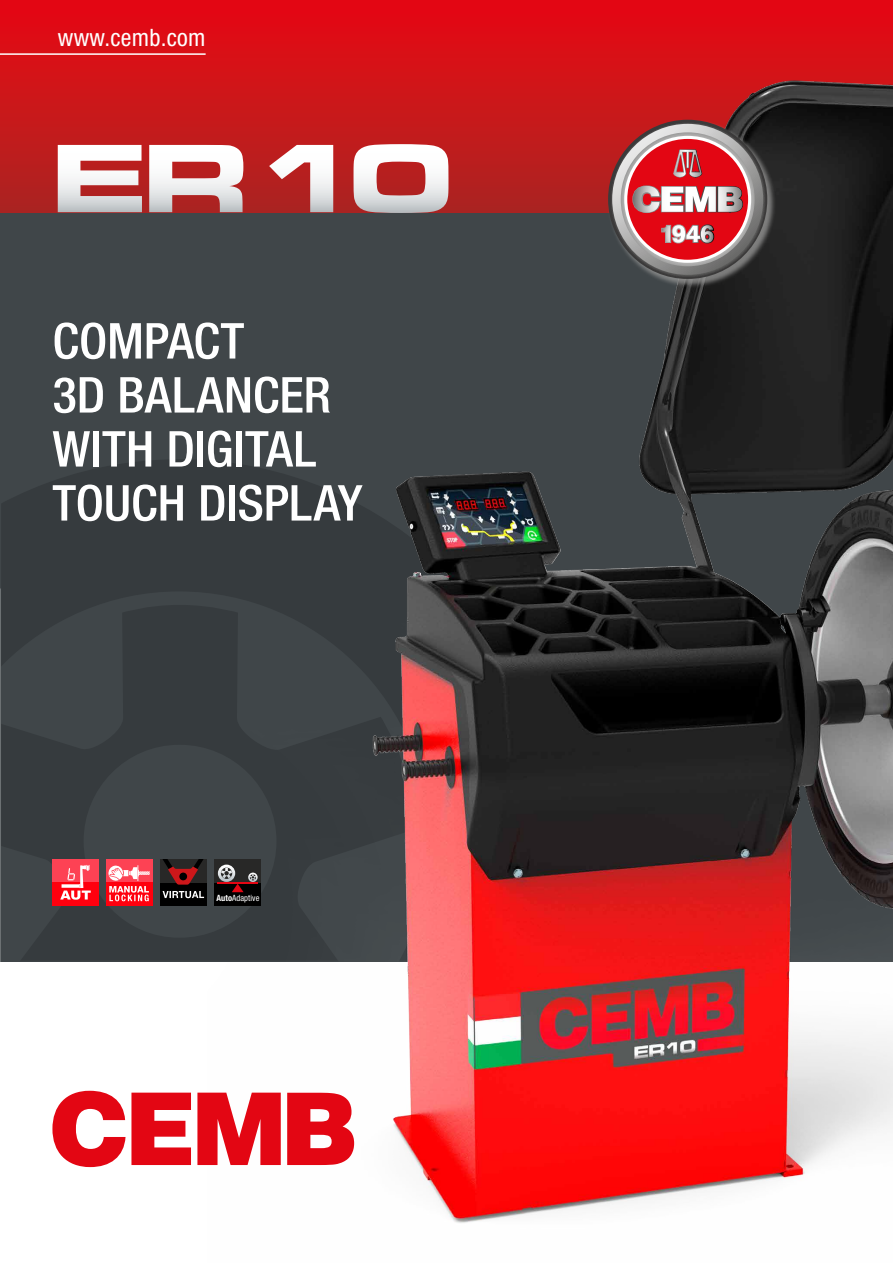
<style>
.page{position:relative;width:893px;height:1263px;background:#fff}
.page>*{position:absolute;margin:0;border:0;box-sizing:border-box;transform-origin:0 0}
.t1{font:100.95px "Microgramma D Bold Exte";color:#fff;scale:1.12 1}
.t2{font:500 condensed 49.5px/54px "Helvetica Neue LT Std";color:#fff}
.t3{font:condensed 24px "Helvetica Neue LT Std";letter-spacing:.01em;color:#fff}
.t4{font:condensed 8.7px "Helvetica Neue LT Std";letter-spacing:.01em;color:#fff}
.s1{font-weight:700}
</style>
<div class="page">
<svg style="left:0;top:212px;width:207px;height:750px;background:#3c4144"></svg>
<div style="left:0;top:0;width:893px;height:212px;background:linear-gradient(to bottom,#e80713,#ac2521)"></div>
<img style="left:207px;top:74px;width:686px;height:1149px">
<hr style="left:0;top:53px;width:206px;height:2px;background:#fff">
<svg style="left:52px;top:1091px;width:302px;height:76px"></svg>
<div style="left:608px;top:119px;width:168px;height:169px;background:#9d9d9c;opacity:.75"></div>
<svg style="left:606px;top:118px;width:163px;height:163px;background:#a85b5f"></svg>
<div style="left:215px;top:882px;width:46px;height:23px;background:#000"></div>
<div style="left:215px;top:859px;width:46px;height:23px;background:#282827"></div>
<svg style="left:218px;top:864px;width:40px;height:28px"></svg>
<div style="left:106px;top:859px;width:46px;height:23px;background:#fd4254"></div>
<div style="left:106px;top:882px;width:46px;height:23px;background:#ff000e"></div>
<svg style="left:108px;top:865px;width:42px;height:36px"></svg>
<div style="left:52px;top:859px;width:47px;height:23px;background:#fd4254"></div>
<div style="left:52px;top:882px;width:47px;height:23px;background:#ff000e"></div>
<svg style="left:60px;top:865px;width:31px;height:35px"></svg>
<div style="left:160px;top:882px;width:47px;height:23px;background:#000"></div>
<div style="left:160px;top:859px;width:47px;height:23px;background:#282827"></div>
<svg style="left:163px;top:891px;width:41px;height:7px"></svg>
<svg style="left:162px;top:859px;width:42px;height:26px"></svg>
<div style="left:179px;top:872px;width:8px;height:8px;background:#000;border-radius:50%"></div>
<p class="t3" style="left:58px;top:24px;width:149px">www.cemb.com</p>
<h1 class="t1" style="left:52px;top:110px;width:359px">ER 10</h1>
<p class="t2" style="left:52px;top:313px;width:311px">COMPACT<br>3D BALANCER<br>WITH DIGITAL<br>TOUCH DISPLAY</p>
<p class="t4" style="left:216px;top:893px;width:45px"><span class="s1">Auto</span>Adaptive</p>
</div>
